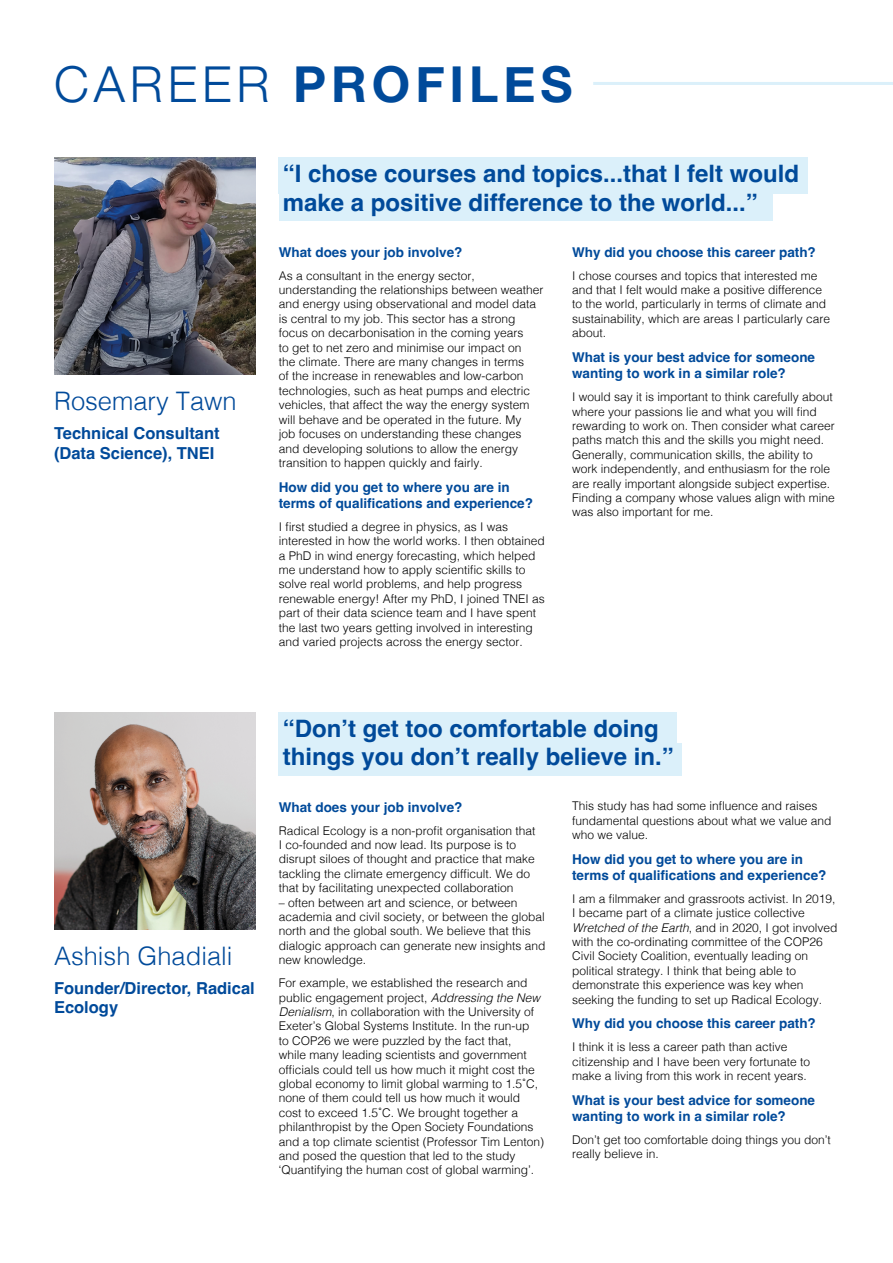
<style>
.page{position:relative;width:893px;height:1263px;background:#fff}
.page>*{position:absolute;margin:0;border:0;box-sizing:border-box;transform-origin:0 0}
.t1{font:700 49.5px "Helvetica Neue";letter-spacing:.1em;color:#004a9a}
.t2{font:300 25.5px "Helvetica";color:#004a9a}
.t3{font:700 24px/28.8px "Helvetica";color:#004a9a}
.t4{font:700 16.5px/19.8px "Helvetica";color:#004a9a}
.t5{font:700 13.5px/16.2px "Helvetica";color:#004a9a}
.t6{font:300 12px/14.4px "Helvetica";color:#000}
.s1{font-weight:300}
.s2{font-style:italic}
</style>
<div class="page">
<div style="left:279px;top:189px;width:493px;height:32px;background:#dbf0fa"></div>
<div style="left:279px;top:157px;width:529px;height:36px;background:#dbf0fa"></div>
<hr style="left:593px;top:82px;width:300px;height:3px;background:#dbf0fa">
<img style="left:54px;top:157px;width:201px;height:217px">
<div style="left:279px;top:743px;width:403px;height:33px;background:#dbf0fa"></div>
<div style="left:279px;top:712px;width:398px;height:36px;background:#dbf0fa"></div>
<img style="left:54px;top:712px;width:201px;height:217px">
<h1 class="t1" style="left:54px;top:46px;width:520px"><span class="s1">CAREER</span> PROFILES</h1>
<h2 class="t2" style="left:54px;top:380px;width:184px">Rosemary Tawn</h2>
<h3 class="t4" style="left:54px;top:425px;width:167px">Technical Consultant (Data Science), TNEI</h3>
<h3 class="t3" style="left:283px;top:162px;width:518px">“I chose courses and topics...that I felt would make a positive difference to the world...”</h3>
<p class="t5" style="left:279px;top:245px;width:185px">What does your job involve?</p>
<p class="t6" style="left:279px;top:267px;width:266px">As a consultant in the energy sector, understanding the relationships between weather and energy using observational and model data is central to my job. This sector has a strong focus on decarbonisation in the coming years<br>to get to net zero and minimise our impact on<br>the climate. There are many changes in terms<br>of the increase in renewables and low-carbon technologies, such as heat pumps and electric vehicles, that affect the way the energy system will behave and be operated in the future. My<br>job focuses on understanding these changes and developing solutions to allow the energy transition to happen quickly and fairly.</p>
<p class="t5" style="left:279px;top:480px;width:256px">How did you get to where you are in terms of qualifications and experience?</p>
<p class="t6" style="left:279px;top:518px;width:268px">I first studied a degree in physics, as I was interested in how the world works. I then obtained a PhD in wind energy forecasting, which helped me understand how to apply scientific skills to solve real world problems, and help progress renewable energy! After my PhD, I joined TNEI as part of their data science team and I have spent the last two years getting involved in interesting and varied projects across the energy sector.</p>
<p class="t5" style="left:572px;top:245px;width:245px">Why did you choose this career path?</p>
<p class="t6" style="left:572px;top:267px;width:260px">I chose courses and topics that interested me and that I felt would make a positive difference to the world, particularly in terms of climate and sustainability, which are areas I particularly care about.</p>
<p class="t5" style="left:572px;top:351px;width:245px">What is your best advice for someone wanting to work in a similar role?</p>
<p class="t6" style="left:572px;top:389px;width:264px">I would say it is important to think carefully about where your passions lie and what you will find rewarding to work on. Then consider what career paths match this and the skills you might need.<br>Generally, communication skills, the ability to work independently, and enthusiasm for the role are really important alongside subject expertise.<br>Finding a company whose values align with mine was also important for me.</p>
<h2 class="t2" style="left:54px;top:934px;width:180px">Ashish Ghadiali</h2>
<h3 class="t4" style="left:54px;top:980px;width:202px">Founder/Director, Radical<br>Ecology</h3>
<h3 class="t3" style="left:283px;top:716px;width:392px">“Don’t get too comfortable doing things you don’t really believe in.”</h3>
<p class="t5" style="left:279px;top:800px;width:185px">What does your job involve?</p>
<p class="t6" style="left:279px;top:822px;width:258px">Radical Ecology is a non-profit organisation that I co-founded and now lead. Its purpose is to disrupt siloes of thought and practice that make tackling the climate emergency difficult. We do that by facilitating unexpected collaboration</p>
<p class="t6" style="left:279px;top:894px;width:268px">– often between art and science, or between academia and civil society, or between the global north and the global south. We believe that this dialogic approach can generate new insights and new knowledge.</p>
<p class="t6" style="left:279px;top:975px;width:267px">For example, we established the research and public engagement project, <span class="s2">Addressing the New Denialism</span>, in collaboration with the University of Exeter’s Global Systems Institute. In the run-up<br>to COP26 we were puzzled by the fact that,<br>while many leading scientists and government officials could tell us how much it might cost the global economy to limit global warming to 1.5˚C, none of them could tell us how much it would cost to exceed 1.5˚C. We brought together a philanthropist by the Open Society Foundations and a top climate scientist (Professor Tim Lenton) and posed the question that led to the study ‘Quantifying the human cost of global warming’.</p>
<p class="t6" style="left:572px;top:798px;width:261px">This study has had some influence and raises fundamental questions about what we value and who we value.</p>
<p class="t5" style="left:572px;top:852px;width:256px">How did you get to where you are in terms of qualifications and experience?</p>
<p class="t6" style="left:572px;top:890px;width:267px">I am a filmmaker and grassroots activist. In 2019, I became part of a climate justice collective <span class="s2">Wretched of the Earth</span>, and in 2020, I got involved with the co-ordinating committee of the COP26<br>Civil Society Coalition, eventually leading on political strategy. I think that being able to demonstrate this experience was key when seeking the funding to set up Radical Ecology.</p>
<p class="t5" style="left:572px;top:1017px;width:245px">Why did you choose this career path?</p>
<p class="t6" style="left:572px;top:1039px;width:240px">I think it is less a career path than active citizenship and I have been very fortunate to make a living from this work in recent years.</p>
<p class="t5" style="left:572px;top:1093px;width:245px">What is your best advice for someone wanting to work in a similar role?</p>
<p class="t6" style="left:572px;top:1131px;width:260px">Don’t get too comfortable doing things you don’t really believe in.</p>
</div>
